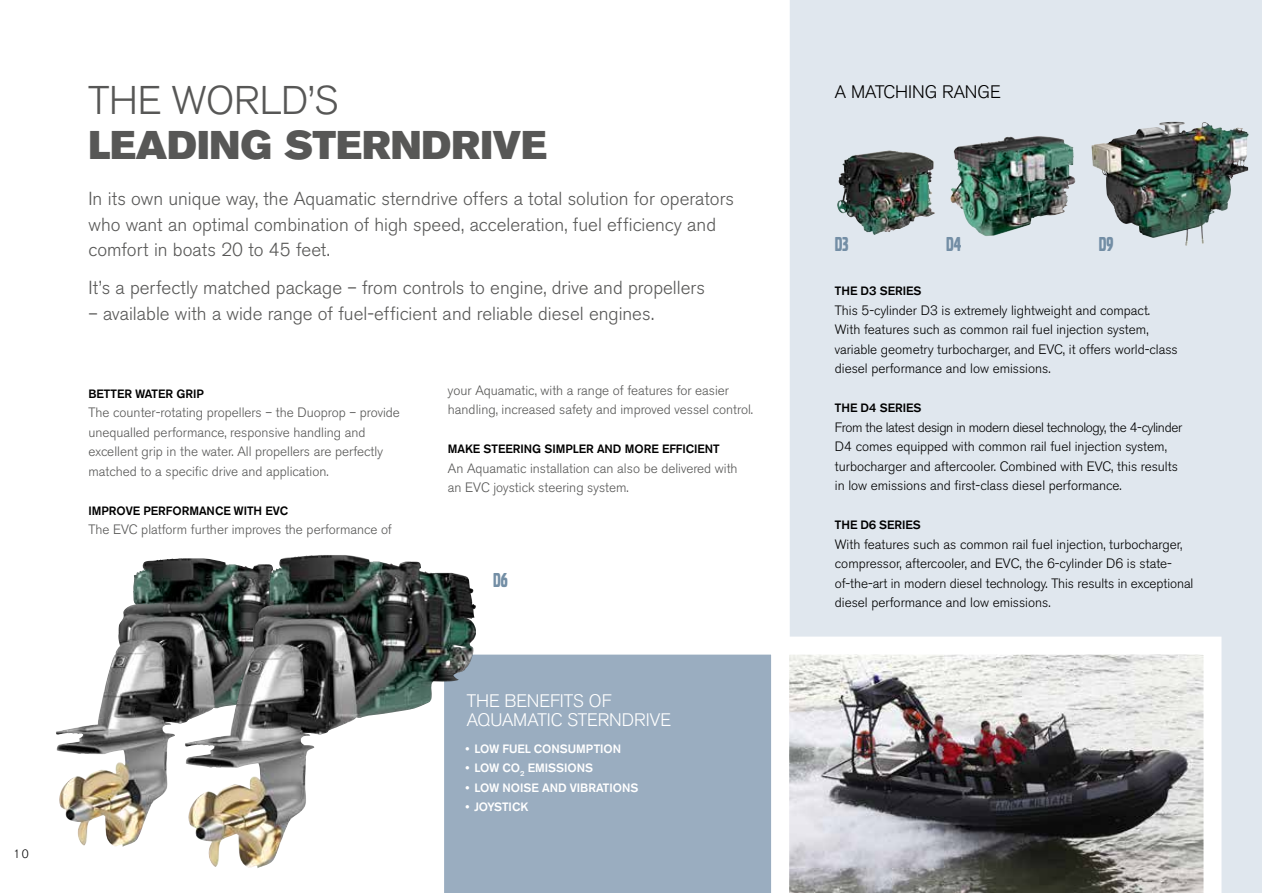
<style>
.page{position:relative;width:1263px;height:893px;background:#fff}
.page>*{position:absolute;margin:0;border:0;box-sizing:border-box;transform-origin:0 0}
.t1{font:39.75px "Volvo Sans Pro Super";color:#575756}
.t2{font:300 39.75px "Volvo Sans Pro";color:#575756}
.t3{font:21px "Volvo Broad Pro";color:#738ea5}
.t4{font:300 18.75px/25.5px "Volvo Sans Pro";color:#575756}
.t5{font:300 18px/19.5px "Volvo Sans Pro";color:#fff}
.t6{font:300 18px "Volvo Sans Pro";color:#000}
.t7{font:300 13.5px/19.5px "Volvo Sans Pro";color:#000}
.t8{font:300 13.5px/19.5px "Volvo Sans Pro";color:#575756}
.t9{font:500 12px "Volvo Sans Pro";color:#000}
.t10{font:500 12px "Volvo Sans Pro";color:#fff}
.t11{font:300 12px "Volvo Sans Pro";color:#000}
</style>
<div class="page">
<div style="left:790px;top:0;width:431px;height:637px;background:#e0e7ee"></div>
<div style="left:1221px;top:0;width:41px;height:893px;background:#e0e7ee"></div>
<svg style="left:444px;top:628px;width:354px;height:265px;background:#a4b5c6"></svg>
<img style="left:837px;top:150px;width:51px;height:85px">
<img style="left:951px;top:136px;width:84px;height:58px">
<img style="left:1091px;top:123px;width:113px;height:123px">
<svg style="left:771px;top:637px;width:433px;height:256px"></svg>
<img style="left:56px;top:558px;width:129px;height:289px">
<img style="left:185px;top:555px;width:293px;height:313px">
<p class="t11" style="left:14px;top:847px;width:17px">10</p>
<h1 class="t2" style="left:88px;top:77px;width:252px">THE WORLD’S</h1>
<h1 class="t1" style="left:88px;top:121px;width:460px">LEADING STERNDRIVE</h1>
<h3 class="t4" style="left:88px;top:186px;width:647px">In its own unique way, the Aquamatic sterndrive offers a total solution for operators who want an optimal combination of high speed, acceleration, fuel efficiency and comfort in boats 20 to 45 feet.</h3>
<h3 class="t4" style="left:88px;top:275px;width:618px">It’s a perfectly matched package – from controls to engine, drive and propellers</h3>
<h3 class="t4" style="left:88px;top:301px;width:567px">– available with a wide range of fuel-efficient and reliable diesel engines.</h3>
<p class="t9" style="left:88px;top:386px;width:117px">BETTER WATER GRIP</p>
<p class="t8" style="left:88px;top:403px;width:313px">The counter-rotating propellers – the Duoprop – provide unequalled performance, responsive handling and excellent grip in the water. All propellers are perfectly matched to a specific drive and application.</p>
<p class="t9" style="left:88px;top:503px;width:201px">IMPROVE PERFORMANCE WITH EVC</p>
<p class="t8" style="left:88px;top:520px;width:305px">The EVC platform further improves the performance of</p>
<p class="t8" style="left:448px;top:380px;width:307px">your Aquamatic, with a range of features for easier handling, increased safety and improved vessel control.</p>
<p class="t9" style="left:448px;top:442px;width:273px">MAKE STEERING SIMPLER AND MORE EFFICIENT</p>
<p class="t8" style="left:448px;top:458px;width:291px">An Aquamatic installation can also be delivered with an EVC joystick steering system.</p>
<h2 class="t3" style="left:493px;top:571px;width:16px">D6</h2>
<h3 class="t5" style="left:467px;top:691px;width:206px">THE BENEFITS OF<br>AQUAMATIC STERNDRIVE</h3>
<p class="t10" style="left:465px;top:741px;width:157px">• LOW FUEL CONSUMPTION</p>
<p class="t10" style="left:465px;top:761px;width:129px">• LOW CO<sub>2</sub> EMISSIONS</p>
<p class="t10" style="left:465px;top:780px;width:174px">• LOW NOISE AND VIBRATIONS</p>
<p class="t10" style="left:465px;top:800px;width:64px">• JOYSTICK</p>
<h3 class="t6" style="left:835px;top:82px;width:167px">A MATCHING RANGE</h3>
<h2 class="t3" style="left:835px;top:234px;width:15px">D3</h2>
<h2 class="t3" style="left:946px;top:234px;width:17px">D4</h2>
<h2 class="t3" style="left:1099px;top:234px;width:16px">D9</h2>
<p class="t9" style="left:835px;top:283px;width:88px">THE D3 SERIES</p>
<p class="t7" style="left:835px;top:300px;width:344px">This 5-cylinder D3 is extremely lightweight and compact.<br>With features such as common rail fuel injection system, variable geometry turbocharger, and EVC, it offers world-class diesel performance and low emissions.</p>
<p class="t9" style="left:835px;top:400px;width:88px">THE D4 SERIES</p>
<p class="t7" style="left:835px;top:417px;width:349px">From the latest design in modern diesel technology, the 4-cylinder D4 comes equipped with common rail fuel injection system, turbocharger and aftercooler. Combined with EVC, this results in low emissions and first-class diesel performance.</p>
<p class="t9" style="left:835px;top:517px;width:88px">THE D6 SERIES</p>
<p class="t7" style="left:835px;top:534px;width:360px">With features such as common rail fuel injection, turbocharger, compressor, aftercooler, and EVC, the 6-cylinder D6 is state&shy;of-the-art in modern diesel technology. This results in exceptional diesel performance and low emissions.</p>
</div>
